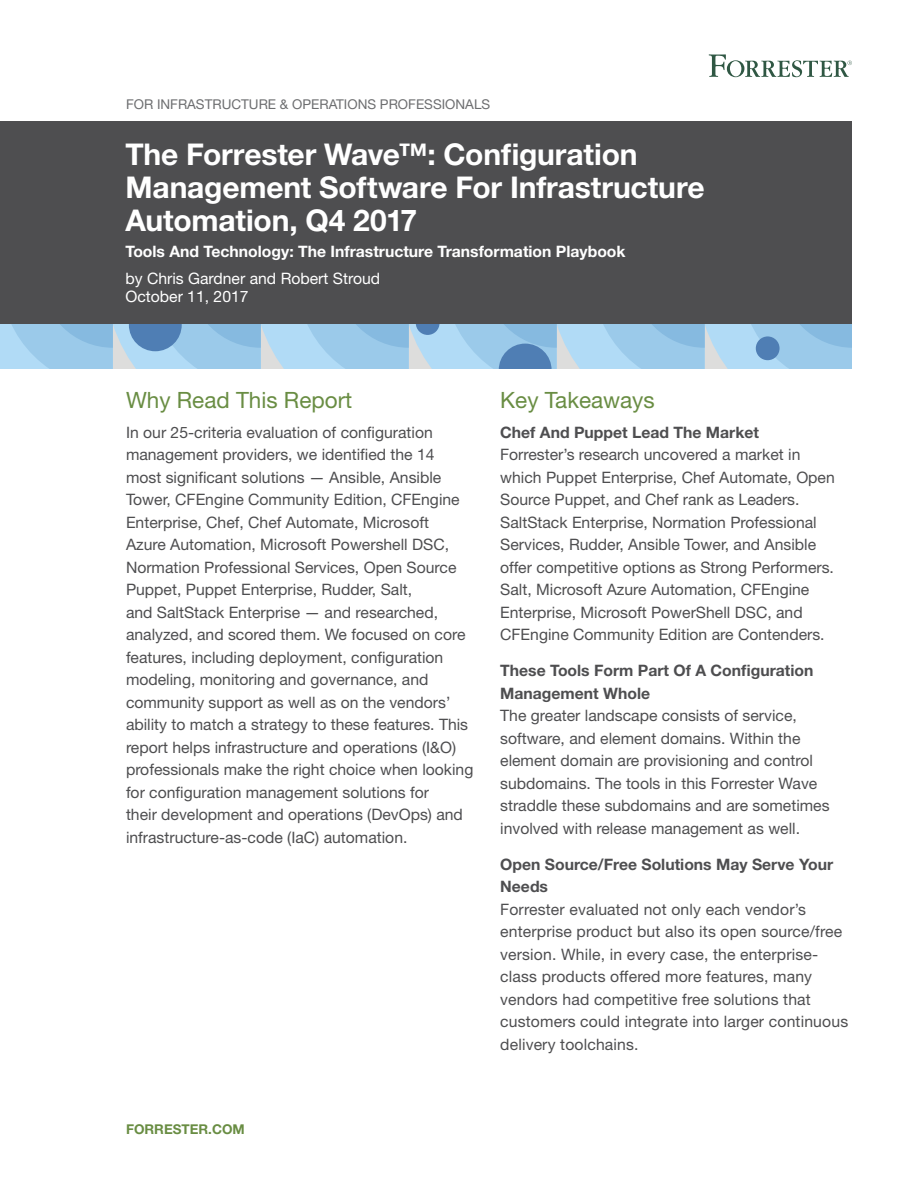
<style>
.page{position:relative;width:918px;height:1188px;background:#fff}
.page>*{position:absolute;margin:0;border:0;box-sizing:border-box;transform-origin:0 0}
.t1{font:700 30px/33px "Helvetica Neue LT Std";letter-spacing:-.005em;color:#fff}
.t2{font:22.5px "Helvetica Neue LT Std";color:#698d43}
.t3{font:15.75px/22.5px "Helvetica Neue LT Std";color:#4e4e50}
.t4{font:700 15.75px/22.5px "Helvetica Neue LT Std";color:#4e4e50}
.t5{font:700 15.75px "Helvetica Neue LT Std";color:#fff}
.t6{font:15.75px/18px "Helvetica Neue LT Std";color:#fff}
.t7{font:13.5px "Helvetica Neue LT Std";color:#6d6e70}
.t8{font:700 13.5px "Helvetica Neue LT Std";color:#698d43}
</style>
<div class="page">
<div style="left:0;top:122px;width:852px;height:202px;background:#4e4e50"></div>
<svg style="left:0;top:324px;width:852px;height:45px;background:#9dc8e7"></svg>
<svg style="left:709px;top:54px;width:143px;height:23px"></svg>
<p class="t7" style="left:126px;top:96px;width:264px">For Infrastructure &amp; Operations Prof</p>
<p class="t7" style="left:416px;top:96px;width:17px">essio</p>
<p class="t7" style="left:456px;top:96px;width:34px">nals</p>
<h1 class="t1" style="left:125px;top:138px;width:581px">The Forrester Wave™: Configuration<br>Management Software For Infrastructure<br>Automation, Q4 2017</h1>
<p class="t5" style="left:125px;top:242px;width:502px">Tools And Technology: The Infrastructure Transformation Playbook</p>
<p class="t6" style="left:125px;top:269px;width:256px">by Chris Gardner and Robert Stroud<br>October 11, 2017</p>
<h2 class="t2" style="left:126px;top:386px;width:228px">Why Read This Report</h2>
<p class="t3" style="left:126px;top:421px;width:349px">In our 25-criteria evaluation of configuration management providers, we identified the 14 most significant solutions — Ansible, Ansible Tower, CFEngine Community Edition, CFEngine Enterprise, Chef, Chef Automate, Microsoft<br>Azure Automation, Microsoft Powershell DSC, Normation Professional Services, Open Source Puppet, Puppet Enterprise, Rudder, Salt,<br>and SaltStack Enterprise — and researched, analyzed, and scored them. We focused on core features, including deployment, configuration modeling, monitoring and governance, and community support as well as on the vendors’ ability to match a strategy to these features. This report helps infrastructure and operations (I&amp;O) professionals make the right choice when looking for configuration management solutions for<br>their development and operations (DevOps) and infrastructure-as-code (IaC) automation.</p>
<h2 class="t2" style="left:500px;top:386px;width:156px">Key Takeaways</h2>
<p class="t4" style="left:500px;top:420px;width:260px">Chef And Puppet Lead The Market</p>
<p class="t3" style="left:500px;top:443px;width:336px">Forrester’s research uncovered a market in which Puppet Enterprise, Chef Automate, Open Source Puppet, and Chef rank as Leaders.<br>SaltStack Enterprise, Normation Professional Services, Rudder, Ansible Tower, and Ansible offer competitive options as Strong Performers.<br>Salt, Microsoft Azure Automation, CFEngine Enterprise, Microsoft PowerShell DSC, and CFEngine Community Edition are Contenders.</p>
<p class="t4" style="left:500px;top:659px;width:315px">These Tools Form Part Of A Configuration<br>Management Whole</p>
<p class="t3" style="left:500px;top:704px;width:331px">The greater landscape consists of service, software, and element domains. Within the element domain are provisioning and control subdomains. The tools in this Forrester Wave straddle these subdomains and are sometimes involved with release management as well.</p>
<p class="t4" style="left:500px;top:852px;width:334px">Open Source/Free Solutions May Serve Your<br>Needs</p>
<p class="t3" style="left:500px;top:898px;width:349px">Forrester evaluated not only each vendor’s enterprise product but also its open source/free version. While, in every case, the enterprise&shy;class products offered more features, many vendors had competitive free solutions that customers could integrate into larger continuous delivery toolchains.</p>
<p class="t8" style="left:126px;top:1121px;width:118px">forrester.com</p>
</div>
